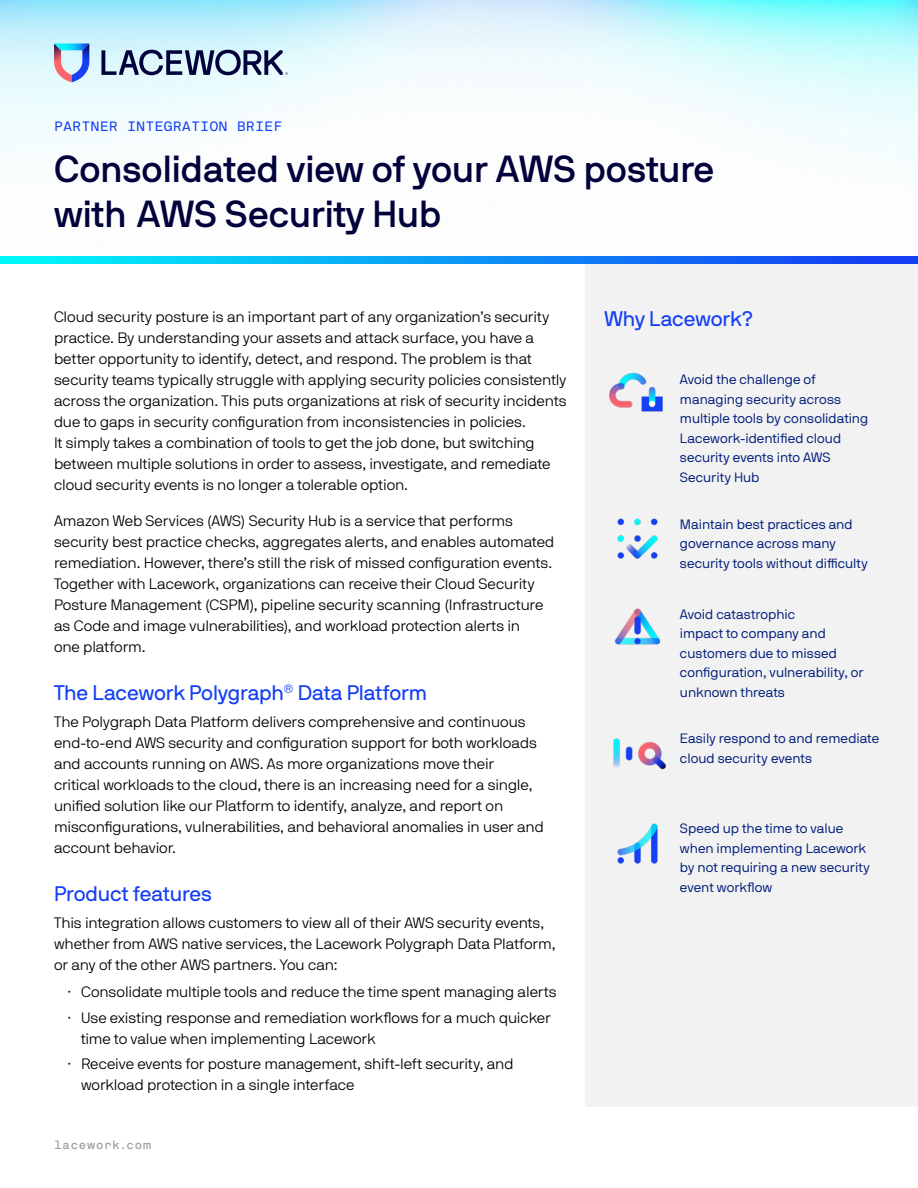
<style>
.page{position:relative;width:918px;height:1188px;background:#fff}
.page>*{position:absolute;margin:0;border:0;box-sizing:border-box;transform-origin:0 0}
.t1{font:37.5px/45px "NB International Pro Med";color:#01023b}
.t2{font:21px "NB International Pro Reg";letter-spacing:-.005em;color:#1540f3}
.Body{font:15px/21px "NB International Pro Lig";letter-spacing:-.005em;color:#000}
.Sidebar_Body_-_9_13{font:13.5px/19.5px "NB International Pro Boo";color:#001d7a}
.Eyebrow{font:13.5px "NB International Pro Mono";color:#1540f3}
.t3{font:12px "NB International Pro Mono";letter-spacing:.01em;color:#999}
</style>
<div class="page">
<div style="left:585px;top:264px;width:333px;height:843px;background:#f2f2f2"></div>
<img style="left:609px;top:372px;width:54px;height:40px">
<img style="left:617px;top:518px;width:41px;height:41px">
<img style="left:615px;top:608px;width:46px;height:37px">
<img style="left:613px;top:738px;width:53px;height:32px">
<img style="left:617px;top:823px;width:41px;height:41px">
<img style="left:0;top:0;width:918px;height:162px">
<svg style="left:0;top:256px;width:918px;height:8px;background:#0a98f5"></svg>
<svg style="left:54px;top:44px;width:35px;height:38px"></svg>
<svg style="left:101px;top:50px;width:187px;height:25px;background:#8594ad"></svg>
<p class="Eyebrow" style="left:54px;top:118px;width:230px">PARTNER INTEGRATION BRIEF</p>
<p class="t1" style="left:54px;top:146px;width:662px">Consolidated view of your AWS posture with AWS Security Hub</p>
<p class="Body" style="left:54px;top:306px;width:514px">Cloud security posture is an important part of any organization’s security practice. By understanding your assets and attack surface, you have a better opportunity to identify, detect, and respond. The problem is that security teams typically struggle with applying security policies consistently across the organization. This puts organizations at risk of security incidents due to gaps in security configuration from inconsistencies in policies.<br>It simply takes a combination of tools to get the job done, but switching between multiple solutions in order to assess, investigate, and remediate cloud security events is no longer a tolerable option.</p>
<p class="Body" style="left:54px;top:510px;width:502px">Amazon Web Services (AWS) Security Hub is a service that performs security best practice checks, aggregates alerts, and enables automated remediation. However, there’s still the risk of missed configuration events.<br>Together with Lacework, organizations can receive their Cloud Security Posture Management (CSPM), pipeline security scanning (Infrastructure as Code and image vulnerabilities), and workload protection alerts in<br>one platform.</p>
<h1 class="t2" style="left:54px;top:681px;width:375px">The Lacework Polygraph<sup>®</sup> Data Platform</h1>
<p class="Body" style="left:54px;top:711px;width:492px">The Polygraph Data Platform delivers comprehensive and continuous end-to-end AWS security and configuration support for both workloads and accounts running on AWS. As more organizations move their<br>critical workloads to the cloud, there is an increasing need for a single, unified solution like our Platform to identify, analyze, and report on misconfigurations, vulnerabilities, and behavioral anomalies in user and account behavior.</p>
<h1 class="t2" style="left:54px;top:882px;width:159px">Product features</h1>
<p class="Body" style="left:54px;top:912px;width:503px">This integration allows customers to view all of their AWS security events, whether from AWS native services, the Lacework Polygraph Data Platform, or any of the other AWS partners. You can:</p>
<p class="Body" style="left:68px;top:981px;width:491px">· Consolidate multiple tools and reduce the time spent managing alerts</p>
<p class="Body" style="left:81px;top:1007px;width:471px;text-indent:-14px">· Use existing response and remediation workflows for a much quicker time to value when implementing Lacework</p>
<p class="Body" style="left:81px;top:1053px;width:434px;text-indent:-14px">· Receive events for posture management, shift-left security, and workload protection in a single interface</p>
<p class="t3" style="left:54px;top:1138px;width:99px">lacework.com</p>
<h1 class="t2" style="left:604px;top:306px;width:150px">Why Lacework?</h1>
<p class="Sidebar_Body_-_9_13" style="left:680px;top:370px;width:190px">Avoid the challenge of managing security across multiple tools by consolidating<br>Lacework-identified cloud security events into AWS<br>Security Hub</p>
<p class="Sidebar_Body_-_9_13" style="left:680px;top:514px;width:189px">Maintain best practices and governance across many security tools without difficulty</p>
<p class="Sidebar_Body_-_9_13" style="left:680px;top:604px;width:185px">Avoid catastrophic<br>impact to company and customers due to missed configuration, vulnerability, or unknown threats</p>
<p class="Sidebar_Body_-_9_13" style="left:680px;top:729px;width:201px">Easily respond to and remediate cloud security events</p>
<p class="Sidebar_Body_-_9_13" style="left:680px;top:819px;width:191px">Speed up the time to value when implementing Lacework by not requiring a new security event workflow</p>
</div>
